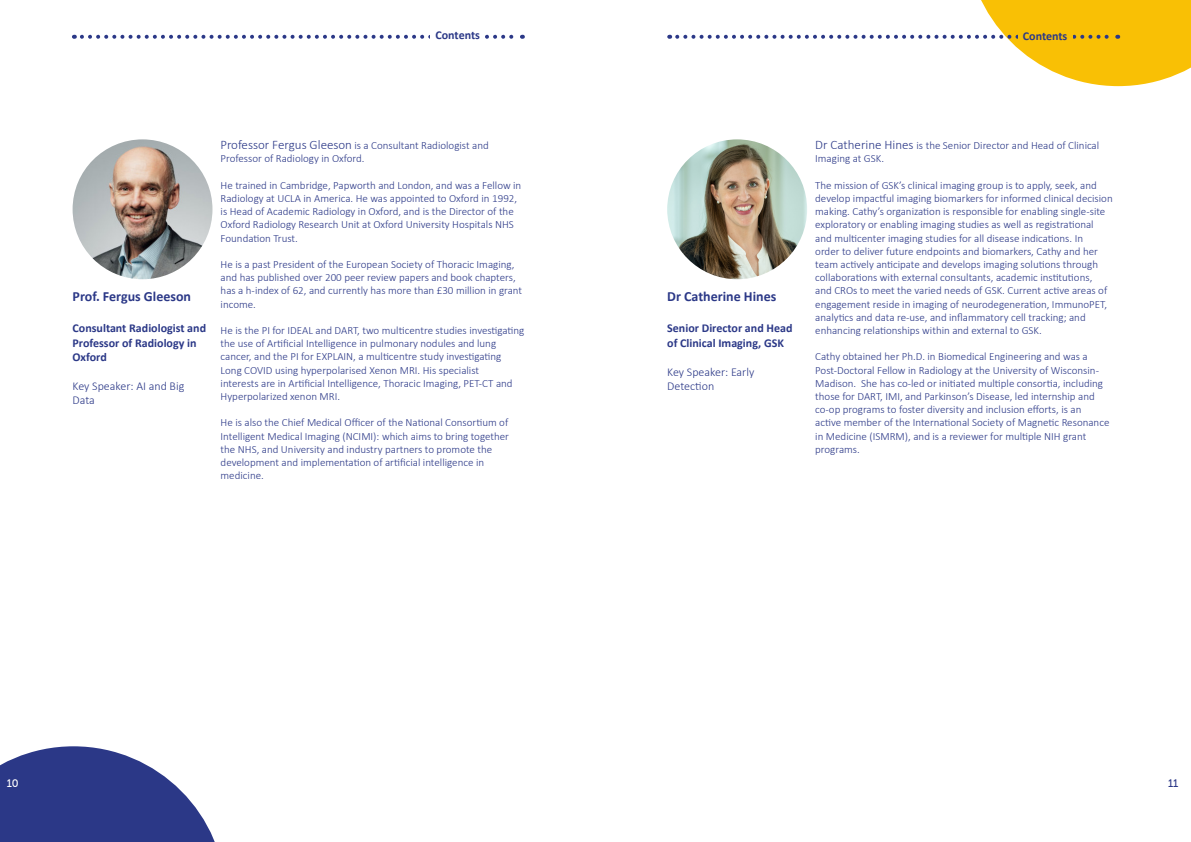
<style>
.page{position:relative;width:1191px;height:842px;background:#fff}
.page>*{position:absolute;margin:0;border:0;box-sizing:border-box;transform-origin:0 0}
.Body_Text{font:700 14px "Calibri";color:#2b3887}
.Body_Text-2{font:700 12px/14.4px "Calibri";color:#2b3887}
.Body_Text-3{font:300 12px/14.4px "Calibri";color:#2b3887}
.Body_Text-4{font:300 11px/13.2px "Calibri";color:#2b3887}
.t1{font:11px "Museo Sans Rounded 500";color:#fff}
.t2{font:11px "Museo Sans Rounded 500";color:#2b3887}
.s1{font-size:13px}
</style>
<div class="page">
<img style="left:73px;top:139px;width:139px;height:140px;border-radius:70px">
<img style="left:667px;top:139px;width:140px;height:140px;border-radius:70px">
<svg style="left:0;top:746px;width:215px;height:96px"></svg>
<svg style="left:82px;top:35px;width:441px;height:4px"></svg>
<svg style="left:677px;top:0;width:514px;height:86px"></svg>
<div style="left:1018px;top:31px;width:54px;height:12px;background:#f9c005"></div>
<div style="left:431px;top:30px;width:54px;height:13px;background:#fff"></div>
<p class="Body_Text-2" style="left:435px;top:28px;width:46px">Contents</p>
<p class="Body_Text" style="left:73px;top:287px;width:120px">Prof. Fergus Gleeson</p>
<p class="Body_Text-2" style="left:73px;top:321px;width:135px">Consultant Radiologist and<br>Professor of Radiology in<br>Oxford</p>
<p class="Body_Text-3" style="left:73px;top:379px;width:113px">Key Speaker: AI and Big<br>Data</p>
<p class="Body_Text-4" style="left:221px;top:139px;width:270px"><span class="s1">Professor Fergus Gleeson</span> is a Consultant Radiologist and<br>Professor of Radiology in Oxford.</p>
<p class="Body_Text-4" style="left:221px;top:178px;width:302px">He trained in Cambridge, Papworth and London, and was a Fellow in Radiology at UCLA in America. He was appointed to Oxford in 1992, is Head of Academic Radiology in Oxford, and is the Director of the Oxford Radiology Research Unit at Oxford University Hospitals NHS Foundation Trust.</p>
<p class="Body_Text-4" style="left:221px;top:258px;width:303px">He is a past President of the European Society of Thoracic Imaging, and has published over 200 peer review papers and book chapters, has a h-index of 62, and currently has more than £30 million in grant income.</p>
<p class="Body_Text-4" style="left:221px;top:324px;width:305px">He is the PI for IDEAL and DART, two multicentre studies investigating the use of Artificial Intelligence in pulmonary nodules and lung cancer, and the PI for EXPLAIN, a multicentre study investigating Long COVID using hyperpolarised Xenon MRI. His specialist<br>interests are in Artificial Intelligence, Thoracic Imaging, PET-CT and Hyperpolarized xenon MRI.</p>
<p class="Body_Text-4" style="left:221px;top:416px;width:290px">He is also the Chief Medical Officer of the National Consortium of Intelligent Medical Imaging (NCIMI): which aims to bring together the NHS, and University and industry partners to promote the development and implementation of artificial intelligence in medicine.</p>
<p class="t1" style="left:7px;top:777px;width:14px">10</p>
<p class="Body_Text-2" style="left:1023px;top:28px;width:46px">Contents</p>
<p class="Body_Text" style="left:667px;top:287px;width:111px">Dr Catherine Hines</p>
<p class="Body_Text-2" style="left:667px;top:321px;width:127px">Senior Director and Head of Clinical Imaging, GSK</p>
<p class="Body_Text-3" style="left:667px;top:364px;width:89px">Key Speaker: Early<br>Detection</p>
<p class="Body_Text-4" style="left:815px;top:139px;width:285px"><span class="s1">Dr Catherine Hines</span> is the Senior Director and Head of Clinical<br>Imaging at GSK.</p>
<p class="Body_Text-4" style="left:815px;top:178px;width:299px">The mission of GSK’s clinical imaging group is to apply, seek, and develop impactful imaging biomarkers for informed clinical decision making. Cathy’s organization is responsible for enabling single-site exploratory or enabling imaging studies as well as registrational and multicenter imaging studies for all disease indications. In<br>order to deliver future endpoints and biomarkers, Cathy and her team actively anticipate and develops imaging solutions through collaborations with external consultants, academic institutions,<br>and CROs to meet the varied needs of GSK. Current active areas of engagement reside in imaging of neurodegeneration, ImmunoPET, analytics and data re-use, and inflammatory cell tracking; and enhancing relationships within and external to GSK.</p>
<p class="Body_Text-4" style="left:815px;top:350px;width:296px">Cathy obtained her Ph.D. in Biomedical Engineering and was a Post-Doctoral Fellow in Radiology at the University of Wisconsin-Madison. She has co-led or initiated multiple consortia, including those for DART, IMI, and Parkinson’s Disease, led internship and co-op programs to foster diversity and inclusion efforts, is an active member of the International Society of Magnetic Resonance in Medicine (ISMRM), and is a reviewer for multiple NIH grant programs.</p>
<p class="t2" style="left:1168px;top:777px;width:12px">11</p>
</div>
